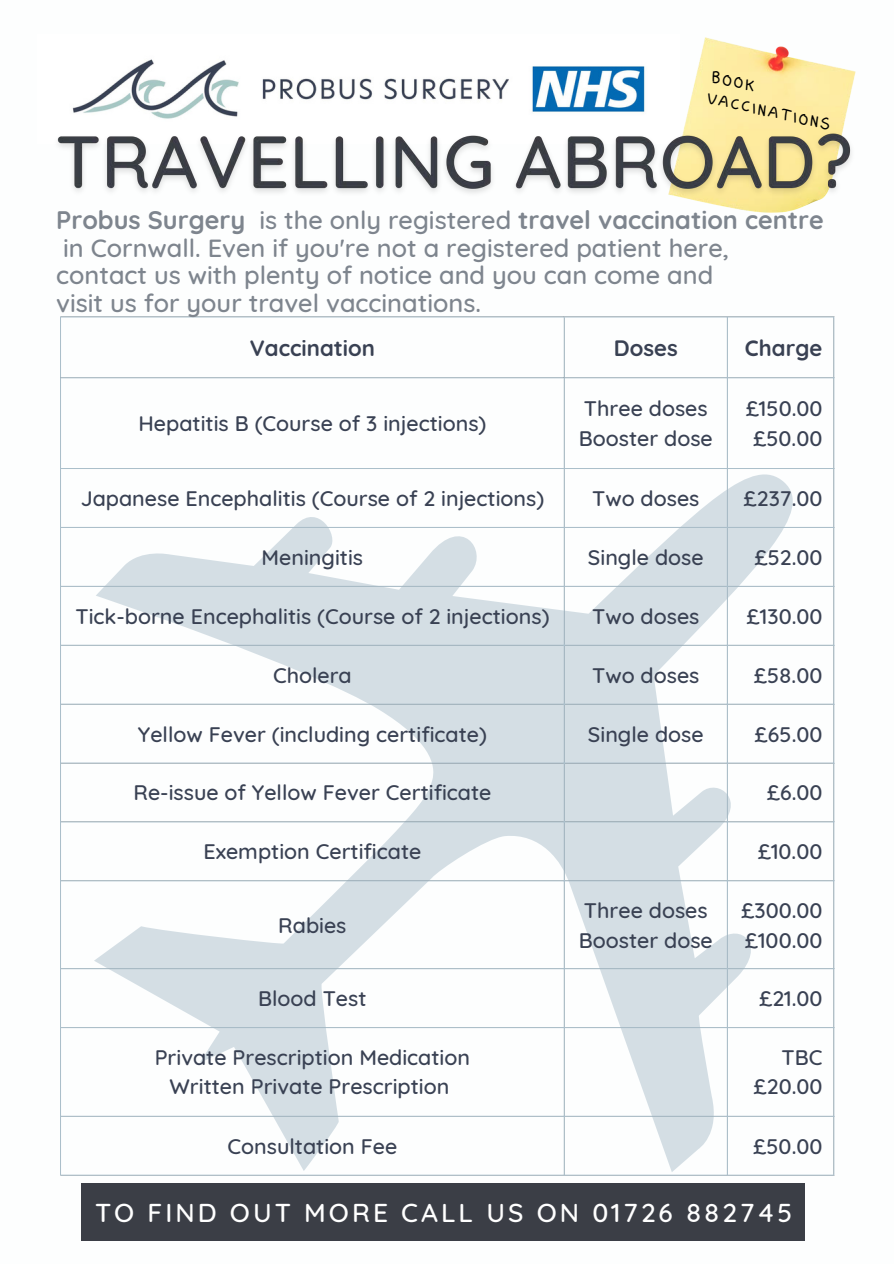
<style>
.page{position:relative;width:894px;height:1264px;background:#fff}
.page>*{position:absolute;margin:0;border:0;box-sizing:border-box;transform-origin:0 0}
.t1{font:500 26.4px "Quicksand";letter-spacing:.115em;color:#fff}
.t2{font:500 25.35px "Quicksand";color:#7e858e}
.t3{font:700 25.35px "Quicksand";color:#7e858e}
.t4{font:700 22.2px "Quicksand";color:#394153}
.t5{font:500 21.45px "Quicksand";color:#394153}
.t6{font:16.2px/21.5px "RTL Hand Made Regular";color:#000}
.s1{font-weight:500}
</style>
<div class="page">
<img style="left:73px;top:59px;width:572px;height:49px">
<img style="left:688px;top:37px;width:167px;height:71px">
<svg style="left:94px;top:473px;width:700px;height:699px"></svg>
<hr style="left:60px;top:317px;width:1px;height:60px;background:#abbfcb">
<hr style="left:563px;top:317px;width:1px;height:60px;background:#abbfcb">
<hr style="left:60px;top:317px;width:503px;height:1px;background:#abbfcb">
<hr style="left:61px;top:377px;width:502px;height:1px;background:#abbfcb">
<hr style="left:60px;top:377px;width:1px;height:797px;background:#abbfcb">
<hr style="left:563px;top:378px;width:1px;height:796px;background:#abbfcb">
<hr style="left:726px;top:317px;width:1px;height:857px;background:#abbfcb">
<hr style="left:833px;top:317px;width:1px;height:857px;background:#abbfcb">
<hr style="left:563px;top:317px;width:270px;height:1px;background:#abbfcb">
<hr style="left:563px;top:377px;width:270px;height:1px;background:#abbfcb">
<hr style="left:60px;top:468px;width:773px;height:1px;background:#abbfcb">
<hr style="left:60px;top:527px;width:773px;height:1px;background:#abbfcb">
<hr style="left:60px;top:586px;width:773px;height:1px;background:#abbfcb">
<hr style="left:60px;top:645px;width:773px;height:1px;background:#abbfcb">
<hr style="left:60px;top:704px;width:773px;height:1px;background:#abbfcb">
<hr style="left:60px;top:762px;width:773px;height:1px;background:#abbfcb">
<hr style="left:60px;top:821px;width:773px;height:1px;background:#abbfcb">
<hr style="left:60px;top:880px;width:773px;height:1px;background:#abbfcb">
<hr style="left:60px;top:968px;width:773px;height:1px;background:#abbfcb">
<hr style="left:60px;top:1027px;width:773px;height:1px;background:#abbfcb">
<hr style="left:60px;top:1115px;width:773px;height:1px;background:#abbfcb">
<hr style="left:60px;top:1174px;width:773px;height:1px;background:#abbfcb">
<div style="left:81px;top:1183px;width:723px;height:57px;background:#3b3e46"></div>
<img style="left:57px;top:108px;width:795px;height:105px">
<p class="t6" style="left:714px;top:66px;width:128px;rotate:13deg">BOOK<br>VACCINATIONS</p>
<p class="t3" style="left:56px;top:204px;width:769px">Probus Surgery <span class="s1">is the only registered</span> travel vaccination centre</p>
<p class="t2" style="left:63px;top:231px;width:667px">in Cornwall. Even if you're not a registered patient here,</p>
<p class="t2" style="left:56px;top:259px;width:658px">contact us with plenty of notice and you can come and</p>
<p class="t2" style="left:56px;top:286px;width:426px">visit us for your travel vaccinations.</p>
<p class="t4" style="left:250px;top:333px;width:127px">Vaccination</p>
<p class="t4" style="left:613px;top:333px;width:65px">Doses</p>
<p class="t4" style="left:744px;top:333px;width:79px">Charge</p>
<p class="t5" style="left:138px;top:409px;width:349px">Hepatitis B (Course of 3 injections)</p>
<p class="t5" style="left:583px;top:395px;width:125px">Three doses</p>
<p class="t5" style="left:578px;top:424px;width:135px">Booster dose</p>
<p class="t5" style="left:745px;top:395px;width:78px">£150.00</p>
<p class="t5" style="left:753px;top:424px;width:71px">£50.00</p>
<p class="t5" style="left:81px;top:484px;width:465px">Japanese Encephalitis (Course of 2 injections)</p>
<p class="t5" style="left:592px;top:484px;width:109px">Two doses</p>
<p class="t5" style="left:743px;top:484px;width:80px">£237.00</p>
<p class="t5" style="left:261px;top:543px;width:103px">Meningitis</p>
<p class="t5" style="left:587px;top:543px;width:117px">Single dose</p>
<p class="t5" style="left:754px;top:543px;width:69px">£52.00</p>
<p class="t5" style="left:75px;top:602px;width:475px">Tick-borne Encephalitis (Course of 2 injections)</p>
<p class="t5" style="left:592px;top:602px;width:109px">Two doses</p>
<p class="t5" style="left:746px;top:602px;width:77px">£130.00</p>
<p class="t5" style="left:273px;top:661px;width:80px">Cholera</p>
<p class="t5" style="left:592px;top:661px;width:109px">Two doses</p>
<p class="t5" style="left:753px;top:661px;width:70px">£58.00</p>
<p class="t5" style="left:138px;top:720px;width:350px">Yellow Fever (including certificate)</p>
<p class="t5" style="left:587px;top:720px;width:117px">Single dose</p>
<p class="t5" style="left:754px;top:720px;width:69px">£65.00</p>
<p class="t5" style="left:133px;top:779px;width:359px">Re-issue of Yellow Fever Certificate</p>
<p class="t5" style="left:766px;top:779px;width:57px">£6.00</p>
<p class="t5" style="left:203px;top:838px;width:219px">Exemption Certificate</p>
<p class="t5" style="left:757px;top:838px;width:66px">£10.00</p>
<p class="t5" style="left:278px;top:911px;width:70px">Rabies</p>
<p class="t5" style="left:583px;top:896px;width:125px">Three doses</p>
<p class="t5" style="left:578px;top:926px;width:135px">Booster dose</p>
<p class="t5" style="left:741px;top:896px;width:83px">£300.00</p>
<p class="t5" style="left:744px;top:926px;width:79px">£100.00</p>
<p class="t5" style="left:258px;top:984px;width:110px">Blood Test</p>
<p class="t5" style="left:758px;top:984px;width:65px">£21.00</p>
<p class="t5" style="left:155px;top:1043px;width:317px">Private Prescription Medication</p>
<p class="t5" style="left:169px;top:1072px;width:281px">Written Private Prescription</p>
<p class="t5" style="left:781px;top:1043px;width:42px">TBC</p>
<p class="t5" style="left:753px;top:1072px;width:70px">£20.00</p>
<p class="t5" style="left:227px;top:1132px;width:171px">Consultation Fee</p>
<p class="t5" style="left:753px;top:1132px;width:71px">£50.00</p>
<p class="t1" style="left:95px;top:1195px;width:698px">TO FIND OUT MORE CALL US ON 01726 882745</p>
</div>
